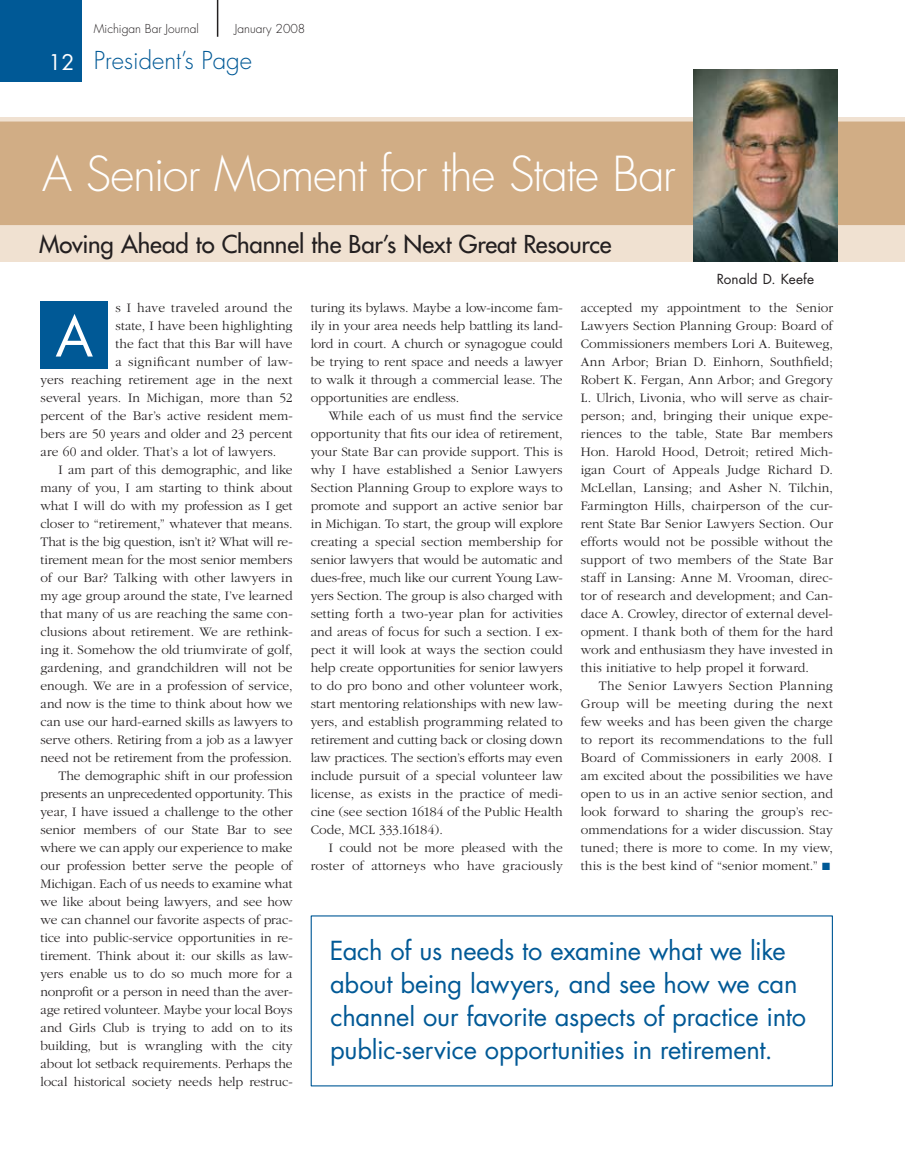
<style>
.page{position:relative;width:905px;height:1175px;background:#fff}
.page>*{position:absolute;margin:0;border:0;box-sizing:border-box;transform-origin:0 0}
.t1{font:54px "Futura";color:#fff}
.t2{font:300 46.8px "Futura";letter-spacing:-.025em;color:#fff}
.t3{font:25.5px/33px "Futura";letter-spacing:-.01em;color:#005996}
.t4{font:24px "Futura";letter-spacing:-.005em;color:#231f20}
.t5{font:300 24px "Futura";color:#005996}
.t6{font:300 13.5px/18px "Garamond";color:#231f20;text-align:justify}
.t7{font:300 13.5px "Garamond";letter-spacing:.03em;color:#231f20}
.t8{font:13.5px "Futura";letter-spacing:.01em;color:#231f20}
.t9{font:300 12px "Futura";color:#231f20}
.s1{font-weight:400;font-size:21px;color:#fff}
.s2{color:#005996}
</style>
<div class="page">
<div style="left:0;top:0;width:82px;height:82px;background:#005996"></div>
<hr style="left:217px;top:0;width:1px;height:37px;background:#231f20">
<div style="left:0;top:225px;width:904px;height:36px;background:#f0e1d1"></div>
<svg style="left:0;top:115px;width:904px;height:117px;background:#d4b38e"></svg>
<div style="left:40px;top:302px;width:68px;height:67px;background:#005996"></div>
<img style="left:693px;top:69px;width:144px;height:192px">
<p class="t9" style="left:94px;top:21px;width:106px">Michigan Bar Journal</p>
<p class="t9" style="left:235px;top:21px;width:72px">January 2008</p>
<h3 class="t5" style="left:49px;top:45px;width:205px"><span class="s1">12</span> President’s Page</h3>
<h2 class="t2" style="left:42px;top:144px;width:635px">A Senior Moment for the State Bar</h2>
<h3 class="t4" style="left:39px;top:228px;width:574px">Moving Ahead to Channel the Bar’s Next Great Resource</h3>
<p class="t8" style="left:716px;top:269px;width:99px">Ronald D. Keefe</p>
<p class="t6" style="left:580px;top:298px;width:254px">accepted my appointment to the Senior Lawyers Section Planning Group: Board of Commissioners members Lori A. Buiteweg, Ann Arbor; Brian D. Einhorn, Southfield; Robert K. Fergan, Ann Arbor; and Gregory L. Ulrich, Livonia, who will serve as chair&shy;person; and, bringing their unique expe&shy;riences to the table, State Bar members Hon. Harold Hood, Detroit; retired Mich&shy;igan Court of Appeals Judge Richard D.<br>McLellan, Lansing; and Asher N. Tilchin, Farmington Hills, chairperson of the cur&shy;rent State Bar Senior Lawyers Section. Our efforts would not be possible without the support of two members of the State Bar staff in Lansing: Anne M. Vrooman, direc&shy;tor of research and development; and Can&shy;dace A. Crowley, director of external devel&shy;opment. I thank both of them for the hard work and enthusiasm they have invested in this initiative to help propel it forward.</p>
<p class="t6" style="left:580px;top:676px;width:254px;text-indent:18px">The Senior Lawyers Section Planning Group will be meeting during the next few weeks and has been given the charge to report its recommendations to the full Board of Commissioners in early 2008. I am excited about the possibilities we have open to us in an active senior section, and look forward to sharing the group’s rec&shy;ommendations for a wider discussion. Stay tuned; there is more to come. In my view, this is the best kind of “senior moment.” <span class="s2">■</span></p>
<p class="t6" style="left:116px;top:299px;width:178px">s I have traveled around the</p>
<p class="t6" style="left:116px;top:317px;width:178px">state, I have been highlighting</p>
<p class="t6" style="left:116px;top:335px;width:178px">the fact that this Bar will have</p>
<p class="t7" style="left:116px;top:354px;width:178px">a significant number of law-</p>
<p class="t6" style="left:40px;top:371px;width:254px">yers reaching retirement age in the next</p>
<p class="t6" style="left:40px;top:389px;width:254px">several years. In Michigan, more than 52</p>
<p class="t6" style="left:40px;top:407px;width:254px">percent of the Bar’s active resident mem-</p>
<p class="t6" style="left:40px;top:425px;width:254px">bers are 50 years and older and 23 percent</p>
<p class="t6" style="left:40px;top:443px;width:237px">are 60 and older. That’s a lot of lawyers.</p>
<p class="t6" style="left:58px;top:461px;width:236px">I am part of this demographic, and like</p>
<p class="t6" style="left:40px;top:479px;width:254px">many of you, I am starting to think about</p>
<p class="t6" style="left:40px;top:497px;width:253px">what I will do with my profession as I get</p>
<p class="t6" style="left:40px;top:515px;width:253px">closer to “retirement,” whatever that means.</p>
<p class="t6" style="left:40px;top:533px;width:254px">That is the big question, isn’t it? What will re-</p>
<p class="t6" style="left:40px;top:551px;width:254px">tirement mean for the most senior members</p>
<p class="t6" style="left:40px;top:569px;width:254px">of our Bar? Talking with other lawyers in</p>
<p class="t6" style="left:40px;top:587px;width:254px">my age group around the state, I’ve learned</p>
<p class="t6" style="left:40px;top:605px;width:254px">that many of us are reaching the same con-</p>
<p class="t6" style="left:40px;top:623px;width:254px">clusions about retirement. We are rethink-</p>
<p class="t6" style="left:40px;top:641px;width:253px">ing it. Somehow the old triumvirate of golf,</p>
<p class="t6" style="left:40px;top:659px;width:254px">gardening, and grandchildren will not be</p>
<p class="t6" style="left:40px;top:677px;width:254px">enough. We are in a profession of service,</p>
<p class="t6" style="left:40px;top:695px;width:254px">and now is the time to think about how we</p>
<p class="t6" style="left:40px;top:713px;width:254px">can use our hard-earned skills as lawyers to</p>
<p class="t6" style="left:40px;top:731px;width:254px">serve others. Retiring from a job as a lawyer</p>
<p class="t6" style="left:40px;top:749px;width:253px">need not be retirement from the profession.</p>
<p class="t6" style="left:58px;top:767px;width:235px">The demographic shift in our profession</p>
<p class="t6" style="left:40px;top:785px;width:253px">presents an unprecedented opportunity. This</p>
<p class="t6" style="left:40px;top:803px;width:254px">year, I have issued a challenge to the other</p>
<p class="t6" style="left:40px;top:820px;width:253px">senior members of our State Bar to see</p>
<p class="t6" style="left:40px;top:838px;width:254px">where we can apply our experience to make</p>
<p class="t6" style="left:40px;top:856px;width:253px">our profession better serve the people of</p>
<p class="t6" style="left:40px;top:874px;width:253px">Michigan. Each of us needs to examine what</p>
<p class="t6" style="left:40px;top:892px;width:253px">we like about being lawyers, and see how</p>
<p class="t6" style="left:40px;top:910px;width:254px">we can channel our favorite aspects of prac-</p>
<p class="t6" style="left:40px;top:928px;width:254px">tice into public-service opportunities in re-</p>
<p class="t6" style="left:40px;top:946px;width:254px">tirement. Think about it: our skills as law-</p>
<p class="t6" style="left:40px;top:964px;width:253px">yers enable us to do so much more for a</p>
<p class="t6" style="left:40px;top:982px;width:254px">nonprofit or a person in need than the aver-</p>
<p class="t6" style="left:40px;top:1000px;width:253px">age retired volunteer. Maybe your local Boys</p>
<p class="t6" style="left:40px;top:1018px;width:254px">and Girls Club is trying to add on to its</p>
<p class="t6" style="left:40px;top:1036px;width:253px">building, but is wrangling with the city</p>
<p class="t6" style="left:40px;top:1054px;width:254px">about lot setback requirements. Perhaps the</p>
<p class="t6" style="left:40px;top:1072px;width:254px">local historical society needs help restruc-</p>
<h1 class="t1" style="left:55px;top:299px;width:39px">A</h1>
<p class="t6" style="left:310px;top:299px;width:254px">turing its bylaws. Maybe a low-income fam&shy;ily in your area needs help battling its land&shy;lord in court. A church or synagogue could be trying to rent space and needs a lawyer to walk it through a commercial lease. The opportunities are endless.</p>
<p class="t6" style="left:310px;top:407px;width:254px;text-indent:18px">While each of us must find the service opportunity that fits our idea of retirement, your State Bar can provide support. This is why I have established a Senior Lawyers Section Planning Group to explore ways to promote and support an active senior bar in Michigan. To start, the group will explore creating a special section membership for senior lawyers that would be automatic and dues-free, much like our current Young Law&shy;yers Section. The group is also charged with setting forth a two-year plan for activities and areas of focus for such a section. I ex&shy;pect it will look at ways the section could help create opportunities for senior lawyers to do pro bono and other volunteer work, start mentoring relationships with new law&shy;yers, and establish programming related to retirement and cutting back or closing down law practices. The section’s efforts may even include pursuit of a special volunteer law license, as exists in the practice of medi&shy;cine (see section 16184 of the Public Health Code, MCL 333.16184).</p>
<p class="t6" style="left:310px;top:838px;width:253px;text-align:right">I could not be more pleased with the roster of attorneys who have graciously</p>
<h3 class="t3" style="left:330px;top:933px;width:477px">Each of us needs to examine what we like about being lawyers, and see how we can channel our favorite aspects of practice into public-service opportunities in retirement.</h3>
</div>
